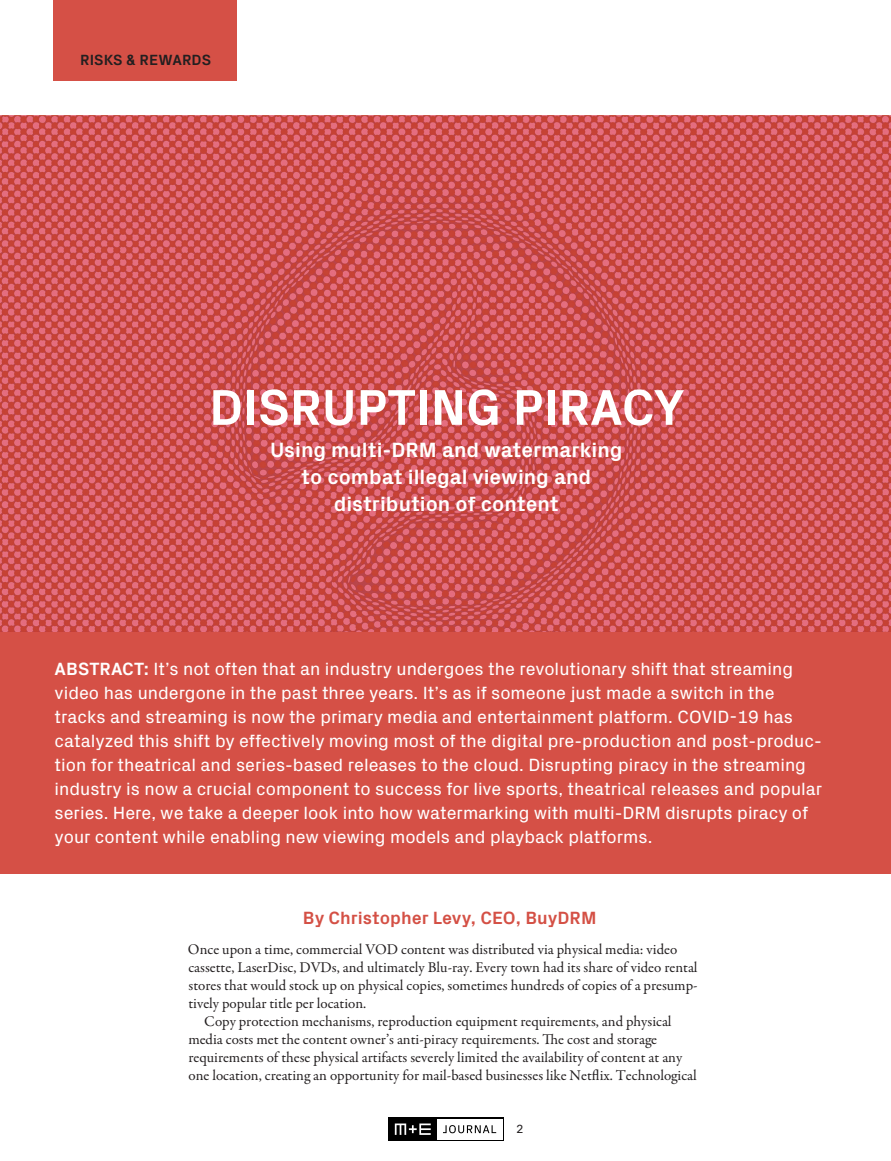
<style>
.page{position:relative;width:891px;height:1161px;background:#fff}
.page>*{position:absolute;margin:0;border:0;box-sizing:border-box;transform-origin:0 0}
.t1{font:700 51px "Px Grotesk";letter-spacing:-.005em;color:#fff}
.t2{font:700 21px/27px "Px Grotesk";color:#fff;text-align:center}
.t3{font:18px/24px "Px Grotesk";color:#fff}
.t4{font:700 18px "Px Grotesk";color:#d45045}
.t5{font:15px/18px "Garamond Premr Pro";color:#231f20}
.t6{font:700 15px "Px Grotesk";letter-spacing:.005em;color:#231f20}
.t7{font:12px "Px Grotesk";color:#231f20}
.s1{font-weight:700}
</style>
<div class="page">
<svg style="left:389px;top:1117px;width:115px;height:24px"></svg>
<div style="left:437px;top:1119px;width:65px;height:20px;background:#fff"></div>
<svg style="left:443px;top:1125px;width:53px;height:8px"></svg>
<svg style="left:395px;top:1124px;width:36px;height:11px"></svg>
<img style="left:0;top:116px;width:891px;height:516px">
<div style="left:0;top:632px;width:891px;height:242px;background:#d55046"></div>
<div style="left:54px;top:0;width:183px;height:81px;background:#d55046"></div>
<p class="t6" style="left:80px;top:49px;width:133px">RISKS &amp; REWARDS</p>
<p class="t1" style="left:209px;top:371px;width:477px">DISRUPTING PIRACY</p>
<p class="t2" style="left:270px;top:436px;width:354px">Using multi-DRM and watermarking to combat illegal viewing and distribution of content</p>
<p class="t3" style="left:55px;top:655px;width:769px"><span class="s1">ABSTRACT:</span> It’s not often that an industry undergoes the revolutionary shift that streaming video has undergone in the past three years. It’s as if someone just made a switch in the tracks and streaming is now the primary media and entertainment platform. COVID-19 has catalyzed this shift by effectively moving most of the digital pre-production and post-produc&shy;tion for theatrical and series-based releases to the cloud. Disrupting piracy in the streaming industry is now a crucial component to success for live sports, theatrical releases and popular series. Here, we take a deeper look into how watermarking with multi-DRM disrupts piracy of your content while enabling new viewing models and playback platforms.</p>
<p class="t4" style="left:303px;top:905px;width:295px">By Christopher Levy, CEO, BuyDRM</p>
<p class="t5" style="left:188px;top:941px;width:511px">Once upon a time, commercial VOD content was distributed via physical media: video cassette, LaserDisc, DVDs, and ultimately Blu-ray. Every town had its share of video rental stores that would stock up on physical copies, sometimes hundreds of copies of a presump&shy;tively popular title per location.</p>
<p class="t5" style="left:188px;top:1013px;width:510px;text-indent:16px">Copy protection mechanisms, reproduction equipment requirements, and physical media costs met the content owner’s anti-piracy requirements. The cost and storage requirements of these physical artifacts severely limited the availability of content at any one location, creating an opportunity for mail-based businesses like Netflix. Technological</p>
<p class="t7" style="left:517px;top:1120px;width:8px">2</p>
</div>
